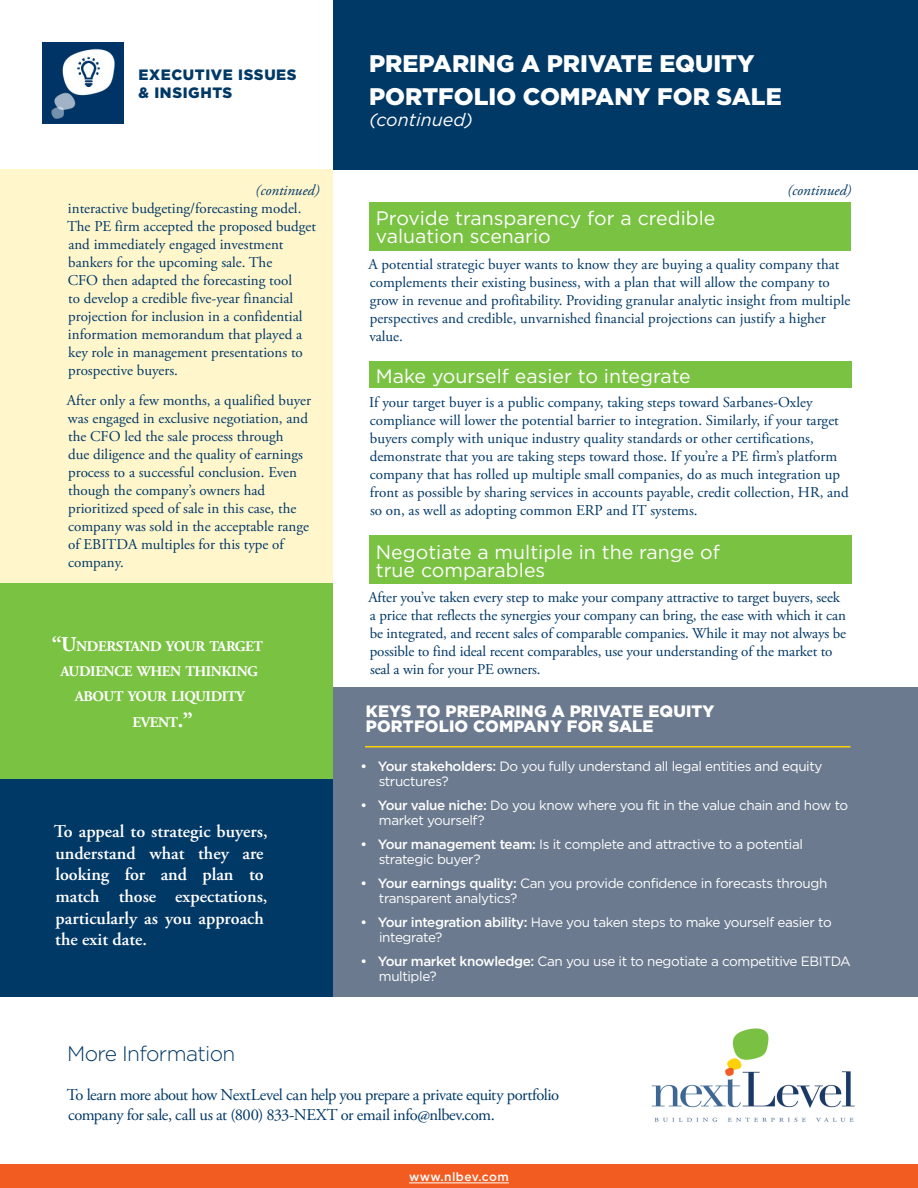
<style>
.page{position:relative;width:918px;height:1188px;background:#fff}
.page>*{position:absolute;margin:0;border:0;box-sizing:border-box;transform-origin:0 0}
.Default{font:900 24px/33px "Gotham";color:#fff}
.t1{font:300 21px "Gotham";letter-spacing:-.03em;color:#003866}
.t2{font:19.5px/18px "Gotham";color:#fff}
.t3{font:600 18px/21.6px "Adobe Garamond Pro";color:#fff}
.Default-2{font:italic 18px "Gotham";color:#fff}
.Default-3{font:16.5px/19.8px "Adobe Garamond Pro";letter-spacing:-.03em;color:#003866}
.t4{font:900 16.5px/15px "Gotham";letter-spacing:.01em;color:#fff}
.Default-4{font:15px/18px "Adobe Garamond Pro";color:#003866}
.t5{font:900 15px/18px "Gotham";letter-spacing:.04em;color:#003866}
.t6{font:italic 15px "Adobe Garamond Pro";color:#003866}
.t7{font:700 14.7px "Adobe Garamond Pro";letter-spacing:-.03em;color:#fff}
.t8{font:13.5px/15px "Gotham";letter-spacing:-.03em;color:#fff}
.t9{font:500 12px "Gotham";letter-spacing:.035em;color:#fff}
.s1{font-size:21px}
.s2{font-weight:500}
</style>
<div class="page">
<div style="left:0;top:169px;width:333px;height:705px;background:#fff6cc"></div>
<img style="left:651px;top:1028px;width:204px;height:94px">
<div style="left:333px;top:0;width:585px;height:169px;background:#003866"></div>
<img style="left:42px;top:43px;width:82px;height:81px">
<div style="left:369px;top:202px;width:481px;height:48px;background:#7ac242"></div>
<div style="left:369px;top:362px;width:482px;height:26px;background:#7ac242"></div>
<div style="left:369px;top:536px;width:482px;height:48px;background:#7ac242"></div>
<div style="left:333px;top:687px;width:585px;height:310px;background:#6b7a8f"></div>
<div style="left:0;top:775px;width:333px;height:222px;background:#003866"></div>
<div style="left:0;top:583px;width:333px;height:196px;background:#7ac242"></div>
<hr style="left:365px;top:746px;width:486px;height:1px;background:#ffd100">
<div style="left:0;top:1165px;width:918px;height:23px;background:#f25c21"></div>
<hr style="left:409px;top:1183px;width:100px;height:1px;background:#fff">
<p class="t5" style="left:139px;top:66px;width:160px">EXECUTIVE ISSUES &amp; INSIGHTS</p>
<p class="Default" style="left:369px;top:46px;width:414px">PREPARING A PRIVATE EQUITY<br>PORTFOLIO COMPANY FOR SALE</p>
<p class="Default-2" style="left:369px;top:108px;width:106px">(continued)</p>
<p class="t6" style="left:256px;top:181px;width:65px">(continued)</p>
<p class="t6" style="left:787px;top:181px;width:65px">(continued)</p>
<p class="Default-4" style="left:67px;top:200px;width:251px">interactive budgeting/forecasting model.<br>The PE firm accepted the proposed budget and immediately engaged investment bankers for the upcoming sale. The<br>CFO then adapted the forecasting tool<br>to develop a credible five-year financial projection for inclusion in a confidential information memorandum that played a key role in management presentations to prospective buyers.</p>
<p class="Default-4" style="left:67px;top:392px;width:246px">After only a few months, a qualified buyer was engaged in exclusive negotiation, and the CFO led the sale process through<br>due diligence and the quality of earnings process to a successful conclusion. Even though the company’s owners had prioritized speed of sale in this case, the company was sold in the acceptable range of EBITDA multiples for this type of company.</p>
<p class="t2" style="left:376px;top:209px;width:341px">Provide transparency for a credible valuation scenario</p>
<p class="Default-4" style="left:368px;top:255px;width:483px">A potential strategic buyer wants to know they are buying a quality company that complements their existing business, with a plan that will allow the company to grow in revenue and profitability. Providing granular analytic insight from multiple perspectives and credible, unvarnished financial projections can justify a higher value.</p>
<p class="t2" style="left:376px;top:366px;width:316px">Make yourself easier to integrate</p>
<p class="Default-4" style="left:369px;top:393px;width:481px">If your target buyer is a public company, taking steps toward Sarbanes-Oxley compliance will lower the potential barrier to integration. Similarly, if your target buyers comply with unique industry quality standards or other certifications, demonstrate that you are taking steps toward those. If you’re a PE firm’s platform company that has rolled up multiple small companies, do as much integration up front as possible by sharing services in accounts payable, credit collection, HR, and so on, as well as adopting common ERP and IT systems.</p>
<p class="t2" style="left:376px;top:542px;width:346px">Negotiate a multiple in the range of true comparables</p>
<p class="Default-4" style="left:368px;top:589px;width:479px">After you’ve taken every step to make your company attractive to target buyers, seek a price that reflects the synergies your company can bring, the ease with which it can be integrated, and recent sales of comparable companies. While it may not always be possible to find ideal recent comparables, use your understanding of the market to seal a win for your PE owners.</p>
<p class="t7" style="left:52px;top:638px;width:213px"><span class="s1">“U</span>NDERSTAND YOUR TARGET</p>
<p class="t7" style="left:61px;top:663px;width:199px">AUDIENCE WHEN THINKING</p>
<p class="t7" style="left:75px;top:688px;width:171px">ABOUT YOUR LIQUIDITY</p>
<p class="t7" style="left:133px;top:713px;width:62px">EVENT<span class="s1">.”</span></p>
<p class="t4" style="left:366px;top:704px;width:350px">KEYS TO PREPARING A PRIVATE EQUITY<br>PORTFOLIO COMPANY FOR SALE</p>
<p class="t8" style="left:379px;top:759px;width:445px;text-indent:-18px"><span class="s2">• Your stakeholders:</span> Do you fully understand all legal entities and equity structures?</p>
<p class="t8" style="left:379px;top:798px;width:471px;text-indent:-18px"><span class="s2">• Your value niche:</span> Do you know where you fit in the value chain and how to market yourself?</p>
<p class="t8" style="left:379px;top:837px;width:426px;text-indent:-18px"><span class="s2">• Your management team:</span> Is it complete and attractive to a potential strategic buyer?</p>
<p class="t8" style="left:379px;top:876px;width:450px;text-indent:-18px"><span class="s2">• Your earnings quality:</span> Can you provide confidence in forecasts through transparent analytics?</p>
<p class="t8" style="left:379px;top:914px;width:454px;text-indent:-19px"><span class="s2">• Your integration ability:</span> Have you taken steps to make yourself easier to integrate?</p>
<p class="t8" style="left:379px;top:953px;width:473px;text-indent:-18px"><span class="s2">• Your market knowledge:</span> Can you use it to negotiate a competitive EBITDA multiple?</p>
<p class="t3" style="left:54px;top:821px;width:215px">To appeal to strategic buyers, understand what they are looking for and plan to match those expectations, particularly as you approach the exit date.</p>
<p class="t1" style="left:67px;top:1041px;width:170px">More Information</p>
<p class="Default-3" style="left:67px;top:1085px;width:494px">To learn more about how NextLevel can help you prepare a private equity portfolio company for sale, call us at (800) 833-NEXT or email info@nlbev.com.</p>
<p class="t9" style="left:409px;top:1169px;width:101px">www.nlbev.com</p>
</div>
